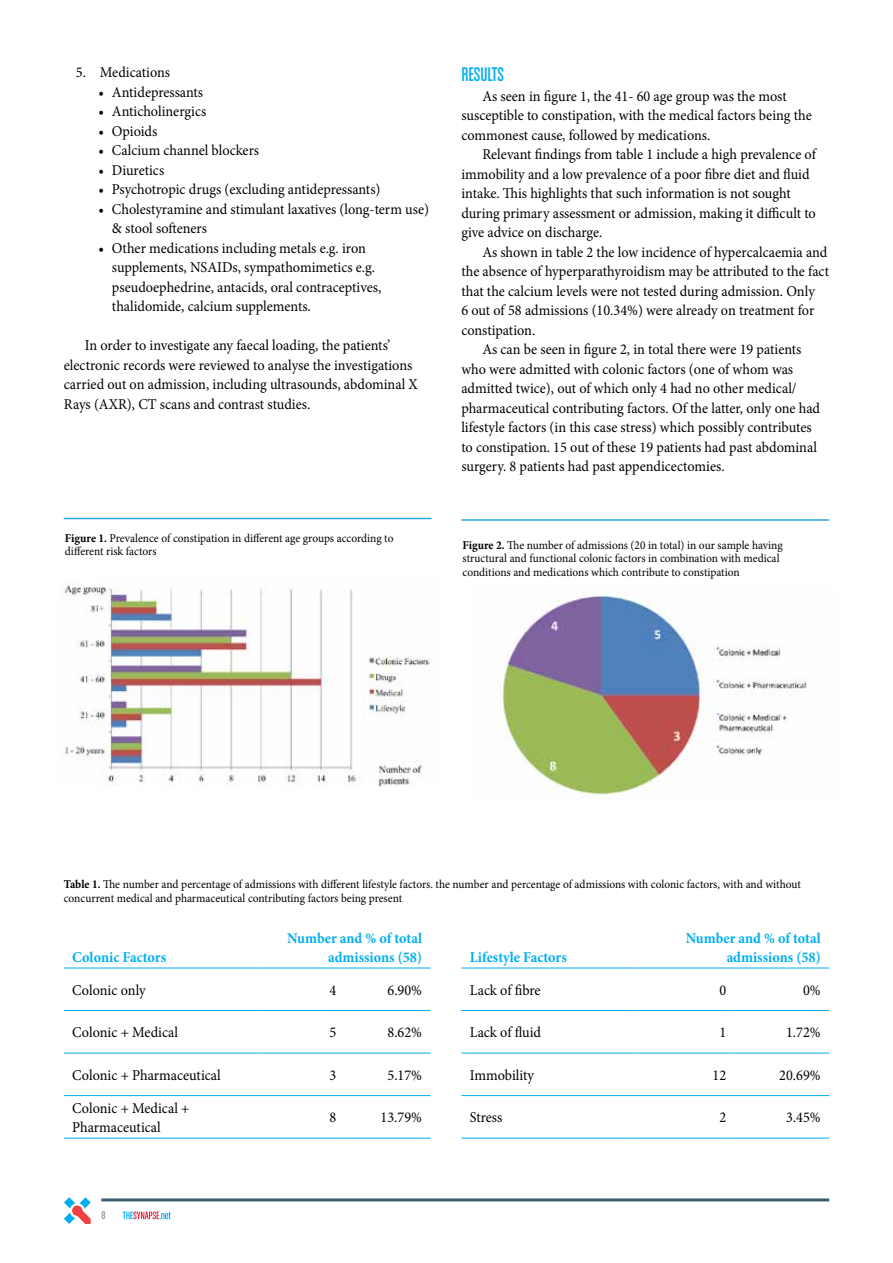
<style>
.page{position:relative;width:893px;height:1263px;background:#fff}
.page>*{position:absolute;margin:0;border:0;box-sizing:border-box;transform-origin:0 0}
.t1{font:21px "Chalet Comprime Cologne Eighty";color:#00aeef;scale:.95 1}
.t2{font:15px/19.5px "Minion Pro";color:#000;scale:.95 1}
.t3{font:700 15px/19.5px "Minion Pro";color:#00aeef;text-align:right;scale:.95 1}
.t4{font:12px/13.5px "Minion Pro";color:#000;scale:.95 1}
.t5{font:12px "Chalet Comprime Cologne Sixty";color:#939598}
.s1{font-weight:700}
</style>
<div class="page">
<img style="left:62px;top:584px;width:368px;height:203px">
<img style="left:501px;top:593px;width:306px;height:202px">
<hr style="left:461px;top:519px;width:368px;height:2px;background:#27aae1">
<hr style="left:64px;top:518px;width:368px;height:1px;background:#27aae1">
<hr style="left:64px;top:968px;width:195px;height:1px;background:#00aeef">
<hr style="left:259px;top:968px;width:86px;height:1px;background:#00aeef">
<hr style="left:345px;top:968px;width:86px;height:1px;background:#00aeef">
<hr style="left:461px;top:968px;width:172px;height:1px;background:#00aeef">
<hr style="left:633px;top:968px;width:102px;height:1px;background:#00aeef">
<hr style="left:735px;top:968px;width:94px;height:1px;background:#00aeef">
<hr style="left:64px;top:1010px;width:195px;height:1px;background:#00aeef">
<hr style="left:259px;top:1010px;width:86px;height:1px;background:#00aeef">
<hr style="left:345px;top:1010px;width:86px;height:1px;background:#00aeef">
<hr style="left:461px;top:1010px;width:172px;height:1px;background:#00aeef">
<hr style="left:633px;top:1010px;width:102px;height:1px;background:#00aeef">
<hr style="left:735px;top:1010px;width:94px;height:1px;background:#00aeef">
<hr style="left:64px;top:1053px;width:195px;height:1px;background:#00aeef">
<hr style="left:259px;top:1053px;width:86px;height:1px;background:#00aeef">
<hr style="left:345px;top:1053px;width:86px;height:1px;background:#00aeef">
<hr style="left:461px;top:1053px;width:172px;height:1px;background:#00aeef">
<hr style="left:633px;top:1053px;width:102px;height:1px;background:#00aeef">
<hr style="left:735px;top:1053px;width:94px;height:1px;background:#00aeef">
<hr style="left:64px;top:1095px;width:195px;height:1px;background:#00aeef">
<hr style="left:259px;top:1095px;width:86px;height:1px;background:#00aeef">
<hr style="left:345px;top:1095px;width:86px;height:1px;background:#00aeef">
<hr style="left:461px;top:1095px;width:172px;height:1px;background:#00aeef">
<hr style="left:633px;top:1095px;width:102px;height:1px;background:#00aeef">
<hr style="left:735px;top:1095px;width:94px;height:1px;background:#00aeef">
<hr style="left:64px;top:1138px;width:195px;height:1px;background:#00aeef">
<hr style="left:259px;top:1138px;width:86px;height:1px;background:#00aeef">
<hr style="left:345px;top:1138px;width:86px;height:1px;background:#00aeef">
<hr style="left:461px;top:1138px;width:172px;height:1px;background:#00aeef">
<hr style="left:633px;top:1138px;width:102px;height:1px;background:#00aeef">
<hr style="left:735px;top:1138px;width:94px;height:1px;background:#00aeef">
<svg style="left:123px;top:1211px;width:48px;height:8px"></svg>
<hr style="left:101px;top:1198px;width:728px;height:3px;background:#395f6f">
<svg style="left:64px;top:1197px;width:27px;height:27px"></svg>
<p class="t2" style="left:76px;top:63px;width:101px">5. Medications</p>
<p class="t2" style="left:98px;top:82px;width:112px">• Antidepressants</p>
<p class="t2" style="left:98px;top:102px;width:115px">• Anticholinergics</p>
<p class="t2" style="left:98px;top:121px;width:64px">• Opioids</p>
<p class="t2" style="left:98px;top:141px;width:171px">• Calcium channel blockers</p>
<p class="t2" style="left:98px;top:160px;width:71px">• Diuretics</p>
<p class="t2" style="left:98px;top:180px;width:298px">• Psychotropic drugs (excluding antidepressants)</p>
<p class="t2" style="left:112px;top:199px;width:335px;text-indent:-13px">• Cholestyramine and stimulant laxatives (long-term use) &amp; stool softeners</p>
<p class="t2" style="left:112px;top:238px;width:285px;text-indent:-13px">• Other medications including metals e.g. iron supplements, NSAIDs, sympathomimetics e.g. pseudoephedrine, antacids, oral contraceptives, thalidomide, calcium supplements.</p>
<p class="t2" style="left:64px;top:336px;width:374px;text-indent:21px">In order to investigate any faecal loading, the patients’ electronic records were reviewed to analyse the investigations carried out on admission, including ultrasounds, abdominal X Rays (AXR), CT scans and contrast studies.</p>
<h1 class="t1" style="left:461px;top:63px;width:46px">RESULTS</h1>
<p class="t2" style="left:461px;top:86px;width:370px;text-indent:21px">As seen in figure 1, the 41- 60 age group was the most susceptible to constipation, with the medical factors being the commonest cause, followed by medications.</p>
<p class="t2" style="left:461px;top:145px;width:375px;text-indent:21px">Relevant findings from table 1 include a high prevalence of immobility and a low prevalence of a poor fibre diet and fluid intake. This highlights that such information is not sought during primary assessment or admission, making it difficult to give advice on discharge.</p>
<p class="t2" style="left:482px;top:242px;width:365px">As shown in table 2 the low incidence of hypercalcaemia and</p>
<p class="t2" style="left:461px;top:262px;width:389px">the absence of hyperparathyroidism may be attributed to the fact</p>
<p class="t2" style="left:461px;top:281px;width:374px">that the calcium levels were not tested during admission. Only</p>
<p class="t2" style="left:461px;top:301px;width:373px">6 out of 58 admissions (10.34%) were already on treatment for</p>
<p class="t2" style="left:461px;top:320px;width:79px">constipation.</p>
<p class="t2" style="left:482px;top:340px;width:337px">As can be seen in figure 2, in total there were 19 patients</p>
<p class="t2" style="left:461px;top:359px;width:351px">who were admitted with colonic factors (one of whom was</p>
<p class="t2" style="left:461px;top:379px;width:354px">admitted twice), out of which only 4 had no other medical/</p>
<p class="t2" style="left:461px;top:398px;width:379px">pharmaceutical contributing factors. Of the latter, only one had</p>
<p class="t2" style="left:461px;top:418px;width:370px">lifestyle factors (in this case stress) which possibly contributes</p>
<p class="t2" style="left:461px;top:437px;width:376px">to constipation. 15 out of these 19 patients had past abdominal</p>
<p class="t2" style="left:461px;top:457px;width:279px">surgery. 8 patients had past appendicectomies.</p>
<p class="t4" style="left:65px;top:531px;width:347px"><span class="s1">Figure 1.</span> Prevalence of constipation in different age groups according to different risk factors</p>
<p class="t4" style="left:463px;top:538px;width:338px"><span class="s1">Figure 2.</span> The number of admissions (20 in total) in our sample having structural and functional colonic factors in combination with medical conditions and medications which contribute to constipation</p>
<p class="t4" style="left:64px;top:878px;width:777px"><span class="s1">Table 1.</span> The number and percentage of admissions with different lifestyle factors. the number and percentage of admissions with colonic factors, with and without concurrent medical and pharmaceutical contributing factors being present</p>
<p class="t3" style="left:72px;top:947px;width:100px">Colonic Factors</p>
<p class="t3" style="left:287px;top:928px;width:144px">Number and % of total admissions (58)</p>
<p class="t3" style="left:470px;top:947px;width:104px">Lifestyle Factors</p>
<p class="t3" style="left:686px;top:928px;width:144px">Number and % of total admissions (58)</p>
<p class="t2" style="left:72px;top:980px;width:79px">Colonic only</p>
<p class="t2" style="left:330px;top:980px;width:9px">4</p>
<p class="t2" style="left:387px;top:980px;width:38px">6.90%</p>
<p class="t2" style="left:470px;top:980px;width:76px">Lack of fibre</p>
<p class="t2" style="left:719px;top:980px;width:9px">0</p>
<p class="t2" style="left:803px;top:980px;width:20px">0%</p>
<p class="t2" style="left:72px;top:1023px;width:113px">Colonic + Medical</p>
<p class="t2" style="left:330px;top:1023px;width:9px">5</p>
<p class="t2" style="left:387px;top:1023px;width:38px">8.62%</p>
<p class="t2" style="left:470px;top:1023px;width:77px">Lack of fluid</p>
<p class="t2" style="left:719px;top:1023px;width:9px">1</p>
<p class="t2" style="left:786px;top:1023px;width:38px">1.72%</p>
<p class="t2" style="left:72px;top:1065px;width:158px">Colonic + Pharmaceutical</p>
<p class="t2" style="left:330px;top:1065px;width:9px">3</p>
<p class="t2" style="left:387px;top:1065px;width:38px">5.17%</p>
<p class="t2" style="left:470px;top:1065px;width:69px">Immobility</p>
<p class="t2" style="left:713px;top:1065px;width:16px">12</p>
<p class="t2" style="left:779px;top:1065px;width:45px">20.69%</p>
<p class="t2" style="left:72px;top:1098px;width:125px">Colonic + Medical +<br>Pharmaceutical</p>
<p class="t2" style="left:330px;top:1108px;width:9px">8</p>
<p class="t2" style="left:381px;top:1108px;width:45px">13.79%</p>
<p class="t2" style="left:470px;top:1108px;width:36px">Stress</p>
<p class="t2" style="left:719px;top:1108px;width:9px">2</p>
<p class="t2" style="left:786px;top:1108px;width:38px">3.45%</p>
<p class="t5" style="left:101px;top:1209px;width:6px">8</p>
</div>
